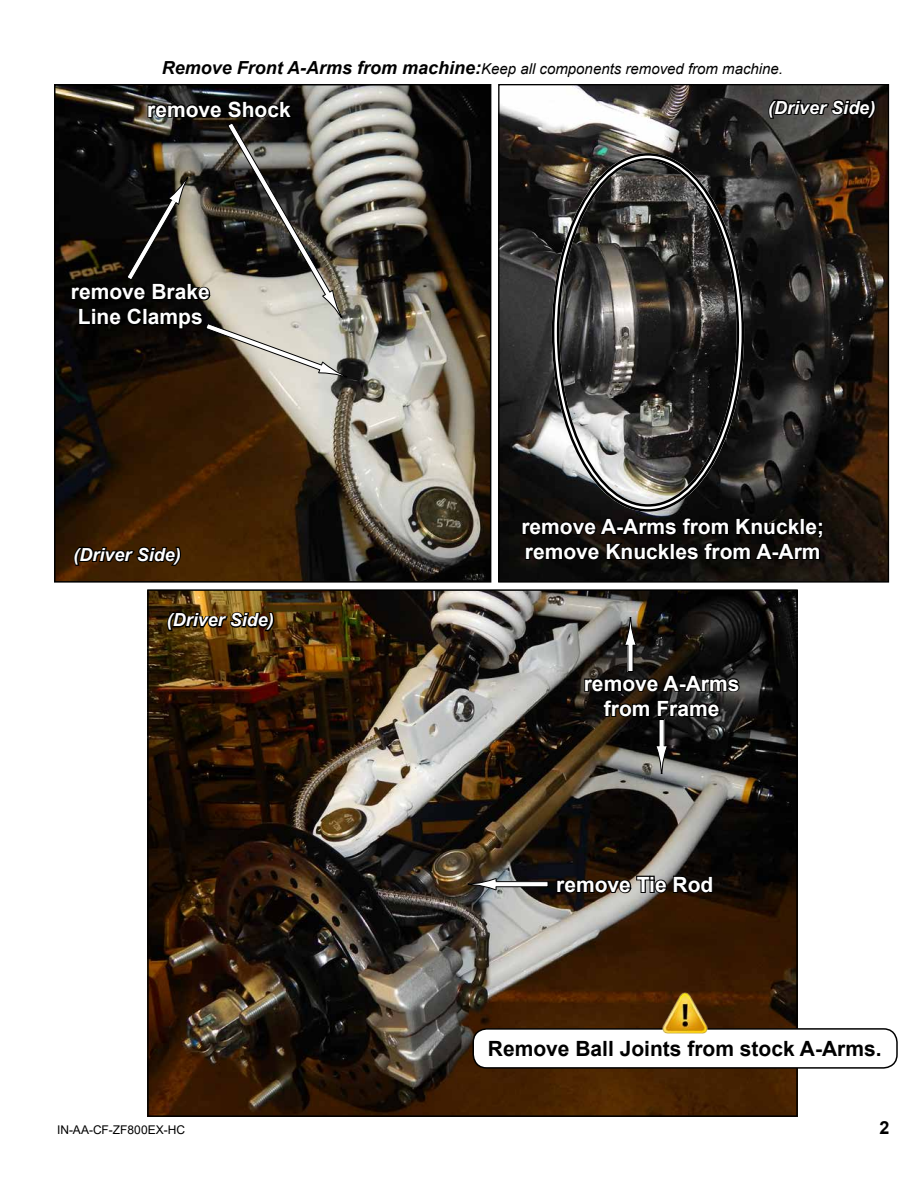
<style>
.page{position:relative;width:918px;height:1188px;background:#fff}
.page>*{position:absolute;margin:0;border:0;box-sizing:border-box;transform-origin:0 0}
.t1{font:700 21px/25.2px "Arial";color:#fff;text-align:center}
.t2{font:700 21px "Arial";color:#000}
.t3{font:italic 700 18px "Arial";color:#fff}
.t4{font:700 18px "Arial";color:#000}
.t5{font:italic 15px "Arial";color:#000}
.t6{font:12px "Arial";color:#000}
.s1{font-weight:700;font-size:18px}
</style>
<div class="page">
<img style="left:57px;top:87px;width:431px;height:493px">
<div style="left:54px;top:84px;width:437px;height:499px;border:2px solid #000"></div>
<svg style="left:72px;top:545px;width:111px;height:22px;background:#231100"></svg>
<svg style="left:70px;top:98px;width:278px;height:279px;background:#4a4741"></svg>
<img style="left:500px;top:86px;width:387px;height:495px">
<svg style="left:521px;top:516px;width:304px;height:47px;background:#080705"></svg>
<div style="left:552px;top:153px;width:192px;height:359px;border:8px solid #fff;border-radius:50%"></div>
<svg style="left:767px;top:98px;width:110px;height:22px;background:#232221"></svg>
<img style="left:150px;top:592px;width:645px;height:522px">
<div style="left:147px;top:589px;width:651px;height:528px;border:2px solid #000"></div>
<svg style="left:165px;top:610px;width:111px;height:22px;background:#3a2709"></svg>
<svg style="left:555px;top:874px;width:159px;height:22px;background:#29231e"></svg>
<svg style="left:583px;top:673px;width:158px;height:46px;background:#161412"></svg>
<div style="left:659px;top:720px;width:5px;height:26px;background:#fff"></div>
<svg style="left:655px;top:745px;width:13px;height:29px"></svg>
<div style="left:628px;top:645px;width:5px;height:27px;background:#fff"></div>
<svg style="left:624px;top:618px;width:13px;height:28px"></svg>
<div style="left:496px;top:882px;width:52px;height:5px;background:#fff"></div>
<div style="left:495px;top:881px;width:53px;height:6px;border:1px solid #000"></div>
<svg style="left:468px;top:878px;width:29px;height:13px"></svg>
<div style="left:473px;top:1029px;width:424px;height:39px;background:#fff;border-radius:14px"></div>
<svg style="left:618px;top:1025px;width:180px;height:3px"></svg>
<div style="left:472px;top:1028px;width:426px;height:41px;border:2px solid #000;border-radius:14px"></div>
<img style="left:662px;top:992px;width:47px;height:42px">
<p class="t5" style="left:162px;top:59px;width:623px"><span class="s1">Remove Front A-Arms from machine:</span>Keep all components removed from machine.</p>
<p class="t1" style="left:147px;top:97px;width:145px">remove Shock</p>
<p class="t3" style="left:768px;top:95px;width:109px">(Driver Side)</p>
<p class="t1" style="left:71px;top:279px;width:140px">remove Brake<br>Line Clamps</p>
<p class="t3" style="left:74px;top:543px;width:109px">(Driver Side)</p>
<p class="t3" style="left:167px;top:608px;width:109px">(Driver Side)</p>
<p class="t1" style="left:521px;top:514px;width:304px;text-align:left">remove A-Arms from Knuckle; remove Knuckles from A-Arm</p>
<p class="t1" style="left:584px;top:671px;width:157px">remove A-Arms from Frame</p>
<p class="t1" style="left:556px;top:872px;width:159px">remove Tie Rod</p>
<p class="t2" style="left:488px;top:1034px;width:395px">Remove Ball Joints from stock A-Arms.</p>
<p class="t6" style="left:57px;top:1121px;width:130px">IN-AA-CF-ZF800EX-HC</p>
<p class="t4" style="left:879px;top:1115px;width:12px">2</p>
</div>
